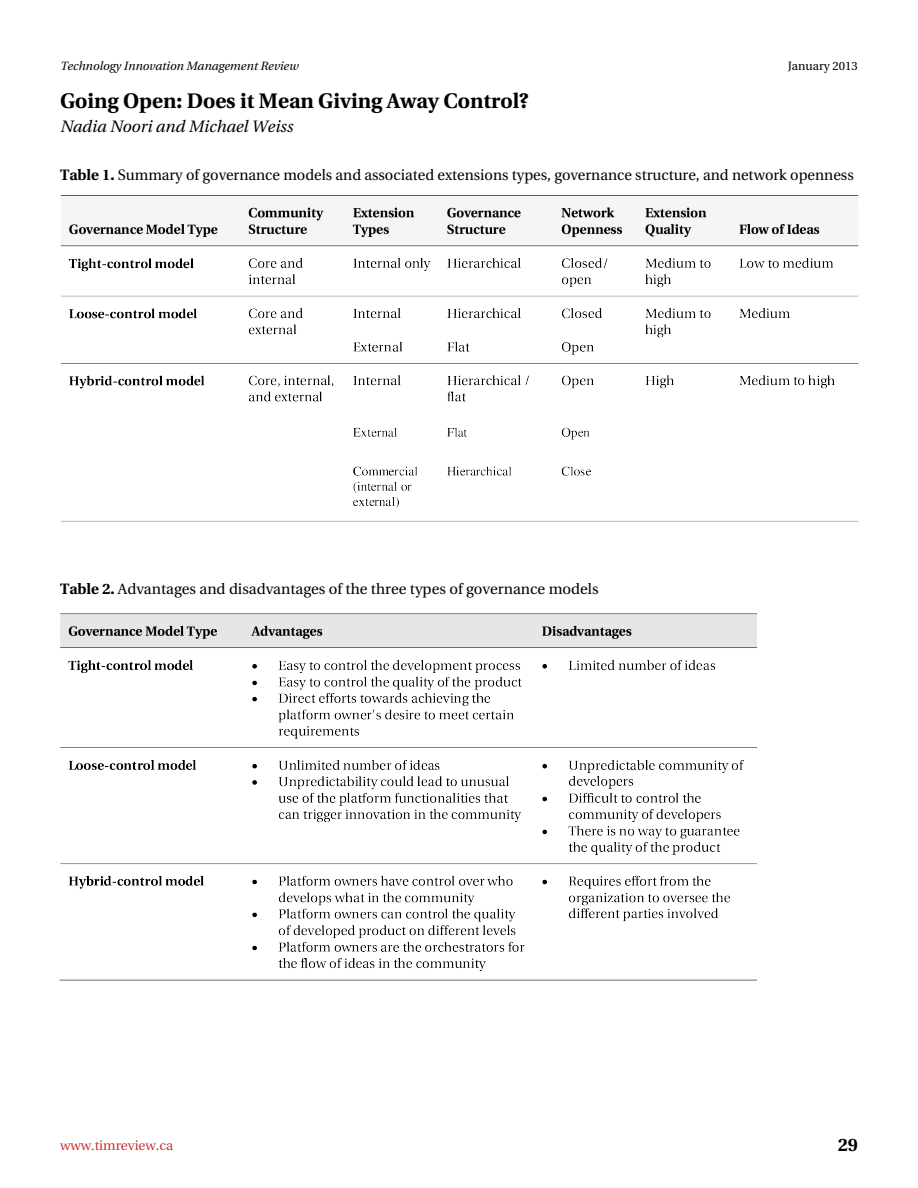
<style>
.page{position:relative;width:918px;height:1188px;background:#fff}
.page>*{position:absolute;margin:0;border:0;box-sizing:border-box;transform-origin:0 0}
.t1{font:700 21px "Utopia";color:#000}
.t2{font:700 18px "Utopia";color:#000}
.t3{font:italic 16.5px "Utopia";color:#000}
.t4{font:15px "Utopia";color:#000}
.t5{font:13.5px "Utopia";color:#c33}
.t6{font:italic 12px "Utopia";color:#000}
.t7{font:12px "Utopia";color:#000}
.s1{font-weight:700}
</style>
<div class="page">
<img style="left:60px;top:195px;width:799px;height:327px">
<img style="left:59px;top:613px;width:698px;height:368px">
<p class="t6" style="left:60px;top:60px;width:240px">Technology Innovation Management Review</p>
<p class="t7" style="left:788px;top:59px;width:72px">January 2013</p>
<h1 class="t1" style="left:60px;top:89px;width:470px">Going Open: Does it Mean Giving Away Control?</h1>
<p class="t3" style="left:60px;top:117px;width:234px">Nadia Noori and Michael Weiss</p>
<p class="t4" style="left:60px;top:167px;width:795px"><span class="s1">Table 1.</span> Summary of governance models and associated extensions types, governance structure, and network openness</p>
<p class="t4" style="left:60px;top:581px;width:540px"><span class="s1">Table 2.</span> Advantages and disadvantages of the three types of governance models</p>
<p class="t5" style="left:60px;top:1138px;width:115px">www.timreview.ca</p>
<p class="t2" style="left:838px;top:1134px;width:22px">29</p>
</div>
